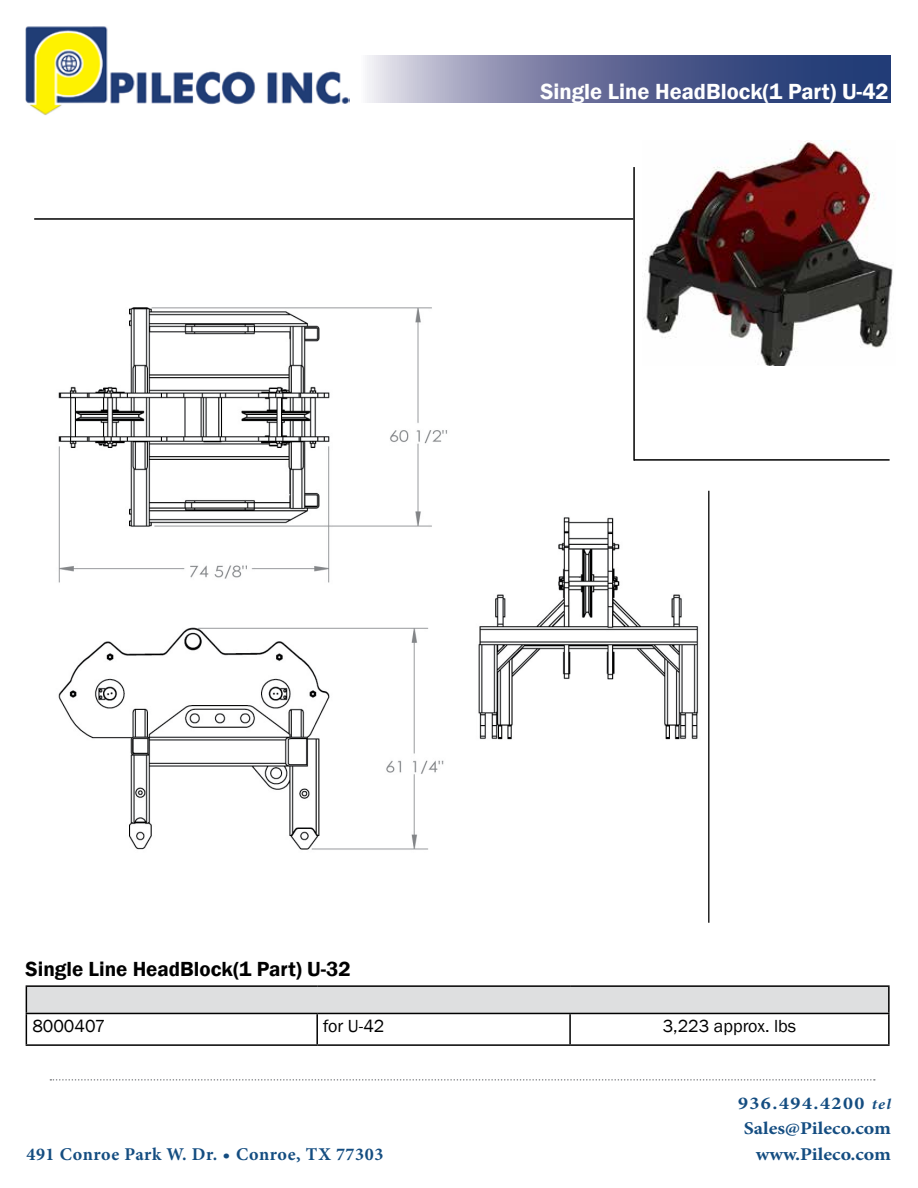
<style>
.page{position:relative;width:918px;height:1188px;background:#fff}
.page>*{position:absolute;margin:0;border:0;box-sizing:border-box;transform-origin:0 0}
.t1{font:600 22.5px "Franklin Gothic";color:#fff}
.t2{font:600 21px "Franklin Gothic";color:#000}
.t3{font:700 18px/25.5px "Minion Pro";color:#144d81;text-align:right;scale:1.11 1}
.t4{font:700 18px "Minion Pro";letter-spacing:.025em;color:#144d81}
.t5{font:18px "Franklin Gothic";color:#000}
.s1{font-style:italic;font-size:15px}
</style>
<div class="page">
<svg style="left:367px;top:55px;width:523px;height:47px;background:#68729c"></svg>
<img style="left:26px;top:26px;width:324px;height:89px">
<img style="left:58px;top:307px;width:651px;height:543px">
<div style="left:26px;top:986px;width:863px;height:27px;background:#dedfe0"></div>
<hr style="left:888px;top:987px;width:2px;height:26px;background:#000">
<hr style="left:570px;top:1013px;width:320px;height:1px;background:#000">
<hr style="left:888px;top:1014px;width:2px;height:30px;background:#000">
<hr style="left:26px;top:1044px;width:291px;height:2px;background:#000">
<hr style="left:317px;top:1044px;width:253px;height:2px;background:#000">
<hr style="left:570px;top:1044px;width:320px;height:2px;background:#000">
<hr style="left:317px;top:1013px;width:253px;height:1px;background:#000">
<hr style="left:569px;top:1014px;width:2px;height:30px;background:#000">
<hr style="left:26px;top:985px;width:291px;height:2px;background:#000">
<svg style="left:26px;top:987px;width:1px;height:26px"></svg>
<hr style="left:317px;top:985px;width:253px;height:2px;background:#000">
<hr style="left:570px;top:985px;width:320px;height:2px;background:#000">
<hr style="left:26px;top:1013px;width:291px;height:1px;background:#000">
<hr style="left:26px;top:1014px;width:1px;height:30px;background:#000">
<hr style="left:316px;top:1014px;width:2px;height:30px;background:#000">
<hr style="left:34px;top:218px;width:599px;height:2px;background:#000">
<hr style="left:708px;top:491px;width:1px;height:432px;background:#000">
<hr style="left:634px;top:459px;width:256px;height:2px;background:#000">
<svg style="left:50px;top:1079px;width:825px;height:2px"></svg>
<hr style="left:633px;top:167px;width:2px;height:294px;background:#000">
<img style="left:643px;top:140px;width:250px;height:226px">
<p class="t1" style="left:540px;top:77px;width:350px">Single Line HeadBlock(1 Part) U-42</p>
<p class="t2" style="left:26px;top:956px;width:327px">Single Line HeadBlock(1 Part) U-32</p>
<p class="t5" style="left:32px;top:1015px;width:74px">8000407</p>
<p class="t5" style="left:323px;top:1015px;width:63px">for U-42</p>
<p class="t5" style="left:663px;top:1015px;width:135px">3,223 approx. lbs</p>
<p class="t4" style="left:26px;top:1142px;width:358px">491 Conroe Park W. Dr. • Conroe, TX 77303</p>
<p class="t3" style="left:738px;top:1090px;width:139px">936.494.4200 <span class="s1">tel<br></span>Sales@Pileco.com www.Pileco.com</p>
</div>
